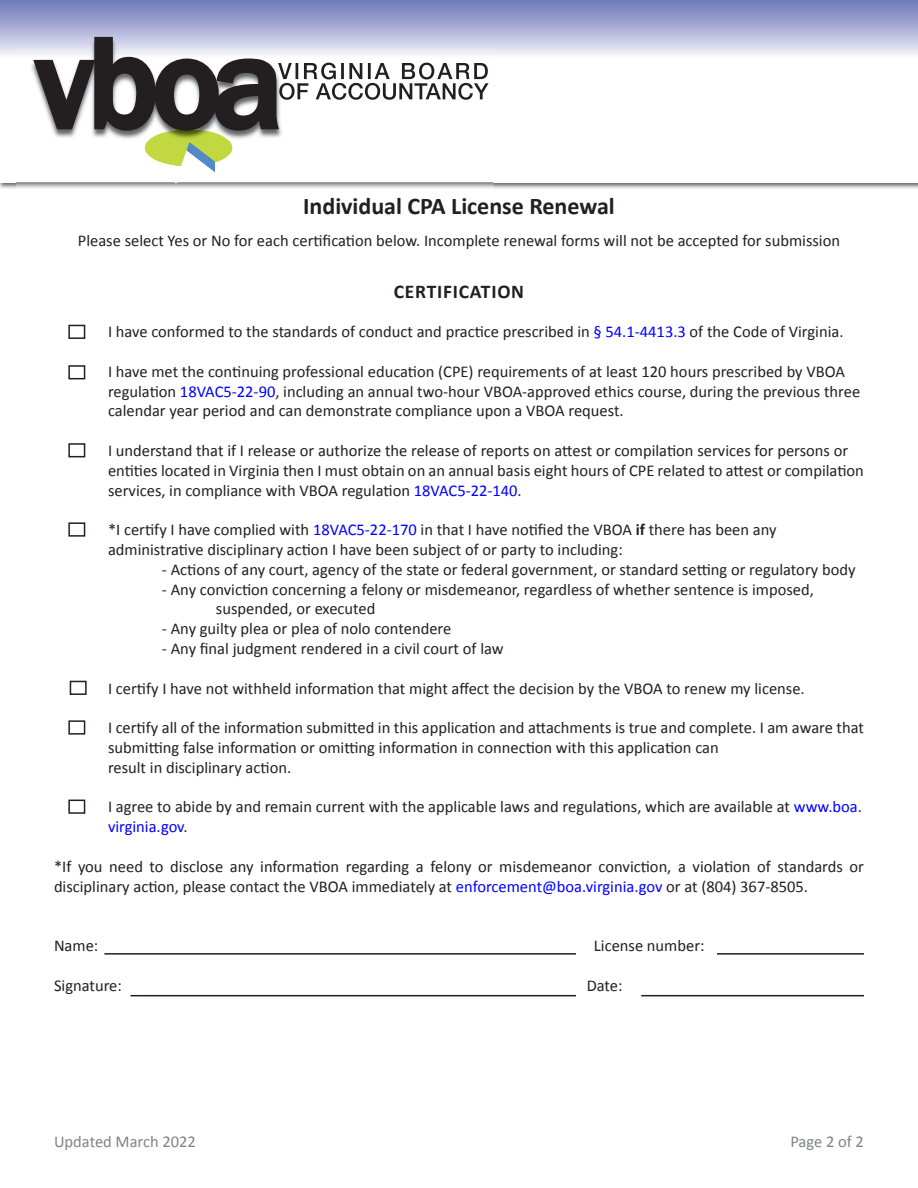
<style>
.page{position:relative;width:918px;height:1188px;background:#fff}
.page>*{position:absolute;margin:0;border:0;box-sizing:border-box;transform-origin:0 0}
.t1{font:500 132.75px "Franklin Gothic";color:#231f20}
.t2{font:700 24px "Calibri";color:#231f20}
.t3{font:700 19.5px "Calibri";letter-spacing:.04em;color:#231f20}
.t4{font:16.5px/19.8px "Calibri";color:#231f20}
.t5{font:16.5px "Calibri";color:#808285}
.s1{color:#00f}
.s2{font-weight:700}
</style>
<div class="page">
<svg style="left:0;top:0;width:918px;height:55px;background:#a3a9d2"></svg>
<img style="left:16px;top:10px;width:477px;height:179px">
<svg style="left:30px;top:35px;width:251px;height:148px"></svg>
<div style="left:68px;top:720px;width:17px;height:15px;border:2px solid #231f20"></div>
<div style="left:68px;top:800px;width:17px;height:14px;border:2px solid #231f20"></div>
<hr style="left:130px;top:995px;width:446px;height:1px;background:#231f20">
<hr style="left:641px;top:995px;width:223px;height:1px;background:#231f20">
<div style="left:68px;top:325px;width:17px;height:14px;border:2px solid #231f20"></div>
<div style="left:68px;top:365px;width:17px;height:14px;border:2px solid #231f20"></div>
<div style="left:68px;top:443px;width:17px;height:14px;border:2px solid #231f20"></div>
<div style="left:68px;top:522px;width:17px;height:15px;border:2px solid #231f20"></div>
<hr style="left:104px;top:953px;width:472px;height:2px;background:#231f20">
<hr style="left:717px;top:953px;width:147px;height:2px;background:#231f20">
<div style="left:70px;top:681px;width:17px;height:14px;border:2px solid #231f20"></div>
<p class="t1" style="left:35px;top:1px;width:250px">vboa</p>
<h2 class="t2" style="left:303px;top:191px;width:313px">Individual CPA License Renewal</h2>
<p class="t4" style="left:78px;top:230px;width:764px">Please select Yes or No for each certification below. Incomplete renewal forms will not be accepted for submission</p>
<p class="t3" style="left:394px;top:279px;width:132px">CERTIFICATION</p>
<p class="t4" style="left:108px;top:322px;width:737px">I have conformed to the standards of conduct and practice prescribed in <span class="s1">§ 54.1-4413.3</span> of the Code of Virginia.</p>
<p class="t4" style="left:108px;top:361px;width:754px">I have met the continuing professional education (CPE) requirements of at least 120 hours prescribed by VBOA regulation <span class="s1">18VAC5-22-90</span>, including an annual two-hour VBOA-approved ethics course, during the previous three calendar year period and can demonstrate compliance upon a VBOA request.</p>
<p class="t4" style="left:108px;top:441px;width:742px">I understand that if I release or authorize the release of reports on attest or compilation services for persons or</p>
<p class="t4" style="left:108px;top:460px;width:757px">entities located in Virginia then I must obtain on an annual basis eight hours of CPE related to attest or compilation</p>
<p class="t4" style="left:108px;top:480px;width:415px">services, in compliance with VBOA regulation <span class="s1">18VAC5-22-140</span>.</p>
<p class="t4" style="left:108px;top:520px;width:670px">*I certify I have complied with <span class="s1">18VAC5-22-170</span> in that I have notified the VBOA <span class="s2">if</span> there has been any administrative disciplinary action I have been subject of or party to including:</p>
<p class="t4" style="left:162px;top:559px;width:695px">- Actions of any court, agency of the state or federal government, or standard setting or regulatory body</p>
<p class="t4" style="left:162px;top:579px;width:653px">- Any conviction concerning a felony or misdemeanor, regardless of whether sentence is imposed,</p>
<p class="t4" style="left:216px;top:599px;width:161px">suspended, or executed</p>
<p class="t4" style="left:162px;top:619px;width:291px">- Any guilty plea or plea of nolo contendere</p>
<p class="t4" style="left:162px;top:639px;width:343px">- Any final judgment rendered in a civil court of law</p>
<p class="t4" style="left:108px;top:678px;width:698px">I certify I have not withheld information that might affect the decision by the VBOA to renew my license.</p>
<p class="t4" style="left:108px;top:718px;width:758px">I certify all of the information submitted in this application and attachments is true and complete. I am aware that</p>
<p class="t4" style="left:108px;top:738px;width:612px">submitting false information or omitting information in connection with this application can</p>
<p class="t4" style="left:108px;top:757px;width:185px">result in disciplinary action.</p>
<p class="t4" style="left:108px;top:797px;width:755px">I agree to abide by and remain current with the applicable laws and regulations, which are available at <span class="s1">www.boa. virginia.gov</span>.</p>
<p class="t4" style="left:54px;top:856px;width:812px">*If you need to disclose any information regarding a felony or misdemeanor conviction, a violation of standards or</p>
<p class="t4" style="left:54px;top:876px;width:756px">disciplinary action, please contact the VBOA immediately at <span class="s1">enforcement@boa.virginia.gov</span> or at (804) 367-8505.</p>
<p class="t4" style="left:54px;top:936px;width:46px">Name:</p>
<p class="t4" style="left:594px;top:936px;width:112px">License number:</p>
<p class="t4" style="left:54px;top:975px;width:69px">Signature:</p>
<p class="t4" style="left:587px;top:975px;width:37px">Date:</p>
<p class="t5" style="left:54px;top:1131px;width:143px">Updated March 2022</p>
<p class="t5" style="left:790px;top:1131px;width:75px">Page 2 of 2</p>
</div>
